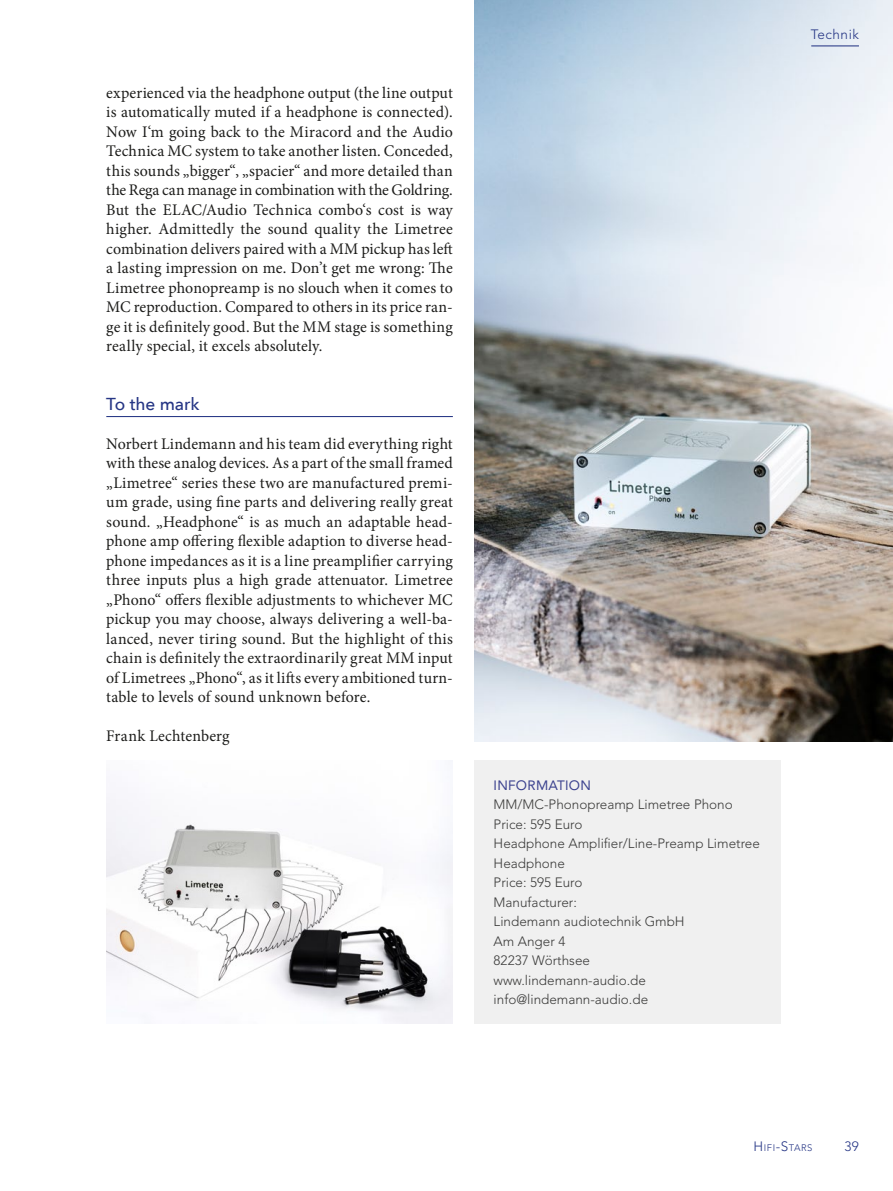
<style>
.page{position:relative;width:893px;height:1191px;background:#fff}
.page>*{position:absolute;margin:0;border:0;box-sizing:border-box;transform-origin:0 0}
.t1{font:500 17.25px "Avenir Next";color:#263685}
.t2{font:16.2px/19.5px "Minion Pro";letter-spacing:.01em;color:#1d1d1b;text-align:justify}
.t3{font:300 13.5px/19.5px "Avenir LT Std";color:#3c3c3b}
.t4{font:13.5px "Avenir LT Std";letter-spacing:.02em;color:#3c438f}
.t5{font:300 13.5px "Avenir LT Std";letter-spacing:.04em;color:#263685}
.t6{font:300 9.45px "Avenir LT Std";letter-spacing:.055em;color:#263685}
.s1{font-size:13.5px}
</style>
<div class="page">
<div style="left:474px;top:761px;width:307px;height:263px;background:#f0f0f0"></div>
<img style="left:474px;top:0;width:419px;height:741px">
<hr style="left:106px;top:416px;width:347px;height:1px;background:#263685">
<img style="left:106px;top:797px;width:346px;height:227px">
<hr style="left:811px;top:45px;width:48px;height:1px;background:#263685">
<p class="t2" style="left:106px;top:83px;width:348px">experienced via the headphone output (the line output is automatically muted if a headphone is connected).<br>Now I‘m going back to the Miracord and the Audio Technica MC system to take another listen. Conceded, this sounds „bigger“, „spacier“ and more detailed than the Rega can manage in combination with the Goldring.<br>But the ELAC/Audio Technica combo‘s cost is way higher. Admittedly the sound quality the Limetree combination delivers paired with a MM pickup has left a lasting impression on me. Don’t get me wrong: The Limetree phonopreamp is no slouch when it comes to MC reproduction. Compared to others in its price ran&shy;ge it is definitely good. But the MM stage is something really special, it excels absolutely.</p>
<p class="t1" style="left:106px;top:389px;width:95px">To the mark</p>
<p class="t2" style="left:106px;top:434px;width:348px">Norbert Lindemann and his team did everything right with these analog devices. As a part of the small framed „Limetree“ series these two are manufactured premi&shy;um grade, using fine parts and delivering really great sound. „Headphone“ is as much an adaptable head&shy;phone amp offering flexible adaption to diverse head&shy;phone impedances as it is a line preamplifier carrying three inputs plus a high grade attenuator. Limetree „Phono“ offers flexible adjustments to whichever MC pickup you may choose, always delivering a well-ba&shy;lanced, never tiring sound. But the highlight of this chain is definitely the extraordinarily great MM input of Limetrees „Phono“, as it lifts every ambitioned turn&shy;table to levels of sound unknown before.</p>
<p class="t2" style="left:106px;top:726px;width:125px">Frank Lechtenberg</p>
<p class="t4" style="left:494px;top:777px;width:99px">INFORMATION</p>
<p class="t3" style="left:494px;top:795px;width:268px">MM/MC-Phonopreamp Limetree Phono<br>Price: 595 Euro<br>Headphone Amplifier/Line-Preamp Limetree<br>Headphone<br>Price: 595 Euro<br>Manufacturer:<br>Lindemann audiotechnik GmbH<br>Am Anger 4<br>82237 Wörthsee<br>www.lindemann-audio.de info@lindemann-audio.de</p>
<p class="t5" style="left:811px;top:26px;width:50px">Technik</p>
<p class="t6" style="left:754px;top:1142px;width:59px"><span class="s1">H</span>IFI<span class="s1">-S</span>TARS</p>
<p class="t5" style="left:844px;top:1138px;width:16px">39</p>
</div>
